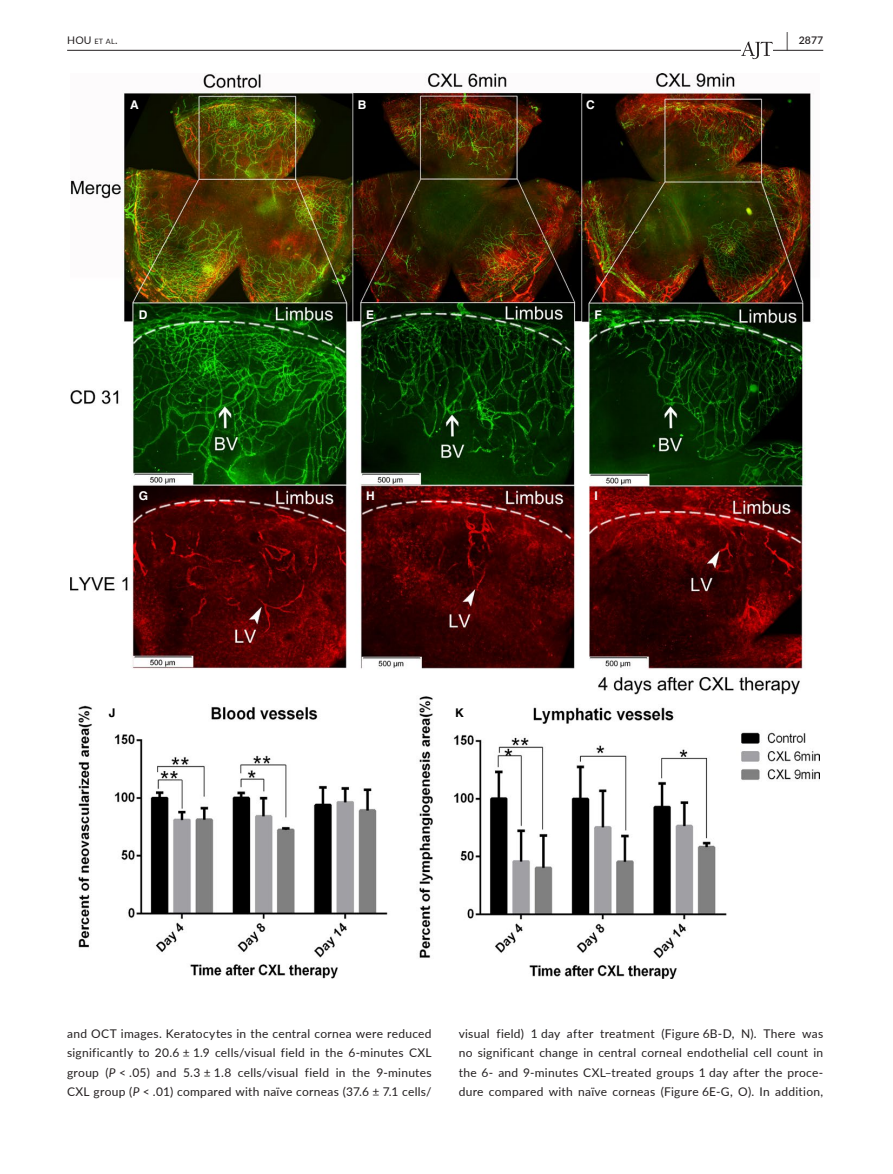
<style>
.page{position:relative;width:893px;height:1174px;background:#fff}
.page>*{position:absolute;margin:0;border:0;box-sizing:border-box;transform-origin:0 0}
.t1{font:600 19.5px "Lato";color:#231f20;scale:.48 1}
.t2{font:12px/19.5px "Lato";letter-spacing:.025em;color:#231f20;text-align:justify}
.t3{font:700 12px "Helvetica";color:#fff}
.t4{font:700 12px "Helvetica";color:#000}
.t5{font:10.5px "Lato";color:#231f20}
.t6{font:600 10.5px "Lato";color:#231f20}
.s1{font-size:7.35px}
.s2{font-style:italic}
</style>
<div class="page">
<hr style="left:67px;top:50px;width:756px;height:1px;background:#231f20">
<svg style="left:741px;top:42px;width:32px;height:17px"></svg>
<img style="left:71px;top:73px;width:748px;height:905px">
<h1 class="t1" style="left:786px;top:26px;width:7px">|</h1>
<p class="t5" style="left:67px;top:33px;width:52px">HOU <span class="s1">et al</span>.</p>
<p class="t6" style="left:799px;top:33px;width:26px">2877</p>
<p class="t3" style="left:130px;top:97px;width:10px">A</p>
<p class="t3" style="left:358px;top:97px;width:10px">B</p>
<p class="t3" style="left:586px;top:97px;width:10px">C</p>
<p class="t3" style="left:139px;top:307px;width:10px">D</p>
<p class="t3" style="left:366px;top:307px;width:10px">E</p>
<p class="t3" style="left:595px;top:307px;width:9px">F</p>
<p class="t3" style="left:139px;top:489px;width:11px">G</p>
<p class="t3" style="left:366px;top:489px;width:10px">H</p>
<p class="t3" style="left:595px;top:489px;width:5px">I</p>
<p class="t4" style="left:109px;top:705px;width:8px">J</p>
<p class="t4" style="left:455px;top:705px;width:10px">K</p>
<p class="t2" style="left:67px;top:1023px;width:366px">and OCT images. Keratocytes in the central cornea were reduced significantly to 20.6 ± 1.9 cells/visual field in the 6-minutes CXL group (<span class="s2">P</span> &lt; .05) and 5.3 ± 1.8 cells/visual field in the 9-minutes CXL group (<span class="s2">P</span> &lt; .01) compared with naïve corneas (37.6 ± 7.1 cells/</p>
<p class="t2" style="left:459px;top:1023px;width:366px">visual field) 1 day after treatment (Figure 6B-D, N). There was no significant change in central corneal endothelial cell count in the 6- and 9-minutes CXL–treated groups 1 day after the proce&shy;dure compared with naïve corneas (Figure 6E-G, O). In addition,</p>
</div>
